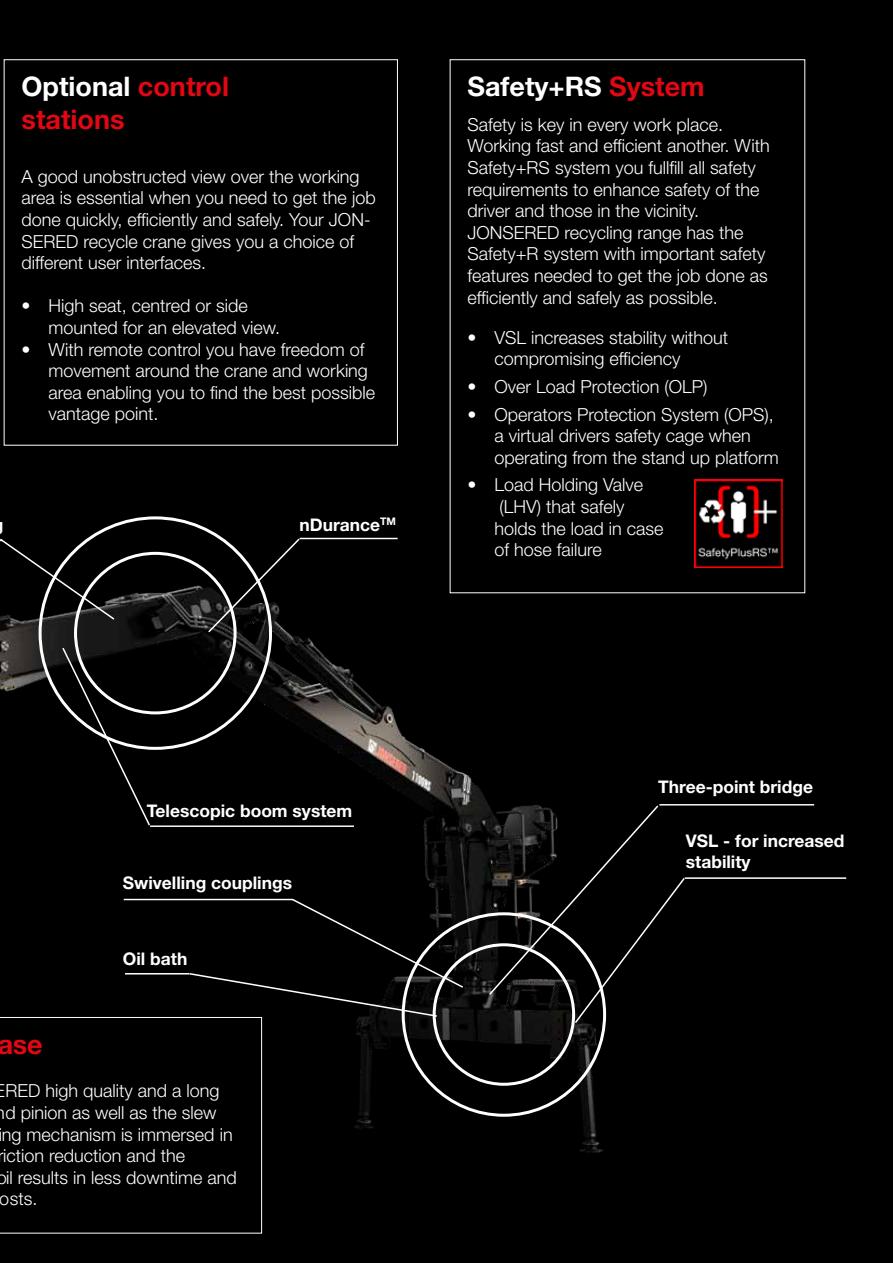
<style>
.page{position:relative;width:893px;height:1263px;background:#000}
.page>*{position:absolute;margin:0;border:0;box-sizing:border-box;transform-origin:0 0}
.t1{font:700 27px/32.4px "Helvetica Neue LT Std";color:#e30613}
.t2{font:700 27px "Helvetica Neue LT Std";color:#fff}
.t3{font:300 18px/21.6px "Helvetica Neue LT Std";color:#fff}
.t4{font:700 17.4px/20.9px "Helvetica Neue LT Std";color:#fff}
.s1{color:#fff}
.s2{color:#e30613}
</style>
<div class="page">
<img style="left:0;top:540px;width:690px;height:694px">
<hr style="left:124px;top:899px;width:169px;height:1px;background:#fff">
<hr style="left:125px;top:973px;width:64px;height:1px;background:#fff">
<hr style="left:659px;top:804px;width:155px;height:1px;background:#fff">
<hr style="left:300px;top:538px;width:98px;height:1px;background:#fff">
<hr style="left:150px;top:825px;width:204px;height:2px;background:#fff">
<hr style="left:685px;top:877px;width:161px;height:2px;background:#fff">
<svg style="left:0;top:537px;width:116px;height:84px"></svg>
<svg style="left:61px;top:646px;width:90px;height:181px"></svg>
<svg style="left:487px;top:804px;width:199px;height:221px"></svg>
<svg style="left:188px;top:897px;width:277px;height:121px"></svg>
<img style="left:695px;top:479px;width:88px;height:88px">
<svg style="left:207px;top:537px;width:94px;height:97px"></svg>
<div style="left:4px;top:59px;width:394px;height:387px;border:1px solid #fff"></div>
<svg style="left:0;top:1017px;width:262px;height:216px"></svg>
<h1 class="t1" style="left:22px;top:70px;width:209px"><span class="s1">Optional</span> control stations</h1>
<p class="t3" style="left:22px;top:165px;width:356px">A good unobstructed view over the working area is essential when you need to get the job done quickly, efficiently and safely. Your JON-SERED recycle crane gives you a choice of different user interfaces.</p>
<p class="t3" style="left:49px;top:295px;width:233px;text-indent:-27px">• High seat, centred or side mounted for an elevated view.</p>
<p class="t3" style="left:49px;top:338px;width:328px;text-indent:-27px">• With remote control you have freedom of movement around the crane and working area enabling you to find the best possible vantage point.</p>
<p class="t4" style="left:300px;top:514px;width:98px">nDurance<sup>TM</sup></p>
<h1 class="t2" style="left:467px;top:70px;width:239px">Safety+RS <span class="s2">System</span></h1>
<p class="t3" style="left:467px;top:113px;width:304px">Safety is key in every work place.<br>Working fast and efficient another. With Safety+RS system you fullfill all safety requirements to enhance safety of the driver and those in the vicinity.<br>JONSERED recycling range has the Safety+R system with important safety features needed to get the job done as efficiently and safely as possible.</p>
<p class="t3" style="left:494px;top:326px;width:235px;text-indent:-27px">• VSL increases stability without compromising efficiency</p>
<p class="t3" style="left:467px;top:375px;width:242px">• Over Load Protection (OLP)</p>
<p class="t3" style="left:494px;top:403px;width:286px;text-indent:-27px">• Operators Protection System (OPS), a virtual drivers safety cage when operating from the stand up platform</p>
<p class="t3" style="left:494px;top:474px;width:171px;text-indent:-27px">• Load Holding Valve (LHV) that safely holds the load in case of hose failure</p>
<p class="t4" style="left:147px;top:800px;width:207px">Telescopic boom system</p>
<p class="t4" style="left:123px;top:872px;width:171px">Swivelling couplings</p>
<p class="t4" style="left:123px;top:947px;width:66px">Oil bath</p>
<h1 class="t1" style="left:-3px;top:1028px;width:47px">ase</h1>
<p class="t3" style="left:-5px;top:1080px;width:244px">ERED high quality and a long nd pinion as well as the slew ing mechanism is immersed in riction reduction and the<br>oil results in less downtime and osts.</p>
<p class="t4" style="left:658px;top:776px;width:156px">Three-point bridge</p>
<p class="t4" style="left:686px;top:830px;width:160px">VSL - for increased stability</p>
</div>
